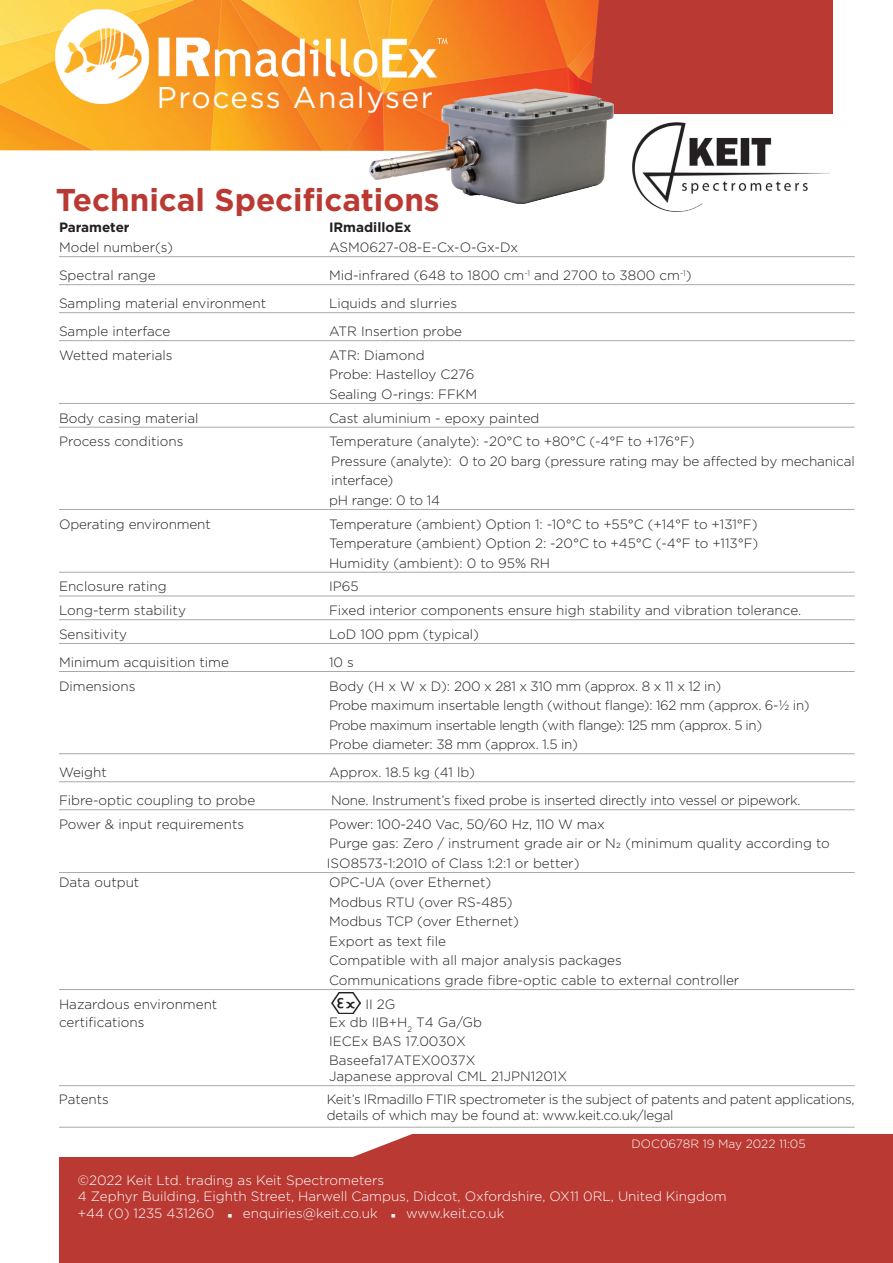
<style>
.page{position:relative;width:893px;height:1263px;background:#fff}
.page>*{position:absolute;margin:0;border:0;box-sizing:border-box;transform-origin:0 0}
.t1{font:700 31.5px "Gotham";color:#ba3a33}
.t2{font:30px "Gotham";letter-spacing:.05em;color:#fff}
.t3{font:300 13.5px/19.5px "Gotham";color:#231f20}
.t4{font:300 13.5px/19.5px "Gotham";letter-spacing:-.02em;color:#231f20}
.t5{font:300 13.5px/16.5px "Gotham";color:#fff}
.t6{font:700 13.5px "Gotham";color:#231f20}
.t7{font:300 12px "Gotham";color:#fff}
</style>
<div class="page">
<div style="left:59px;top:1157px;width:834px;height:106px;background:#ba3a33"></div>
<div style="left:588px;top:0;width:244px;height:114px;background:#ba3a33"></div>
<hr style="left:59px;top:256px;width:796px;height:1px;background:#a8a9ad">
<hr style="left:59px;top:284px;width:796px;height:1px;background:#a8a9ad">
<hr style="left:59px;top:312px;width:796px;height:1px;background:#a8a9ad">
<hr style="left:59px;top:340px;width:796px;height:1px;background:#a8a9ad">
<hr style="left:59px;top:403px;width:796px;height:1px;background:#a8a9ad">
<hr style="left:59px;top:427px;width:796px;height:1px;background:#a8a9ad">
<hr style="left:59px;top:509px;width:796px;height:1px;background:#a8a9ad">
<hr style="left:59px;top:572px;width:796px;height:1px;background:#a8a9ad">
<hr style="left:59px;top:596px;width:796px;height:1px;background:#a8a9ad">
<hr style="left:59px;top:619px;width:796px;height:1px;background:#a8a9ad">
<hr style="left:59px;top:643px;width:796px;height:1px;background:#a8a9ad">
<hr style="left:59px;top:671px;width:796px;height:1px;background:#a8a9ad">
<hr style="left:59px;top:753px;width:796px;height:1px;background:#a8a9ad">
<hr style="left:59px;top:781px;width:796px;height:1px;background:#a8a9ad">
<hr style="left:59px;top:809px;width:796px;height:1px;background:#a8a9ad">
<hr style="left:59px;top:872px;width:796px;height:1px;background:#a8a9ad">
<hr style="left:59px;top:989px;width:796px;height:1px;background:#a8a9ad">
<hr style="left:59px;top:1085px;width:796px;height:1px;background:#a8a9ad">
<hr style="left:59px;top:1127px;width:796px;height:1px;background:#a8a9ad">
<img style="left:0;top:0;width:599px;height:151px">
<div style="left:353px;top:1134px;width:540px;height:23px;background:#ba3a33"></div>
<img style="left:56px;top:10px;width:405px;height:94px">
<img style="left:369px;top:88px;width:244px;height:115px">
<img style="left:332px;top:993px;width:29px;height:21px">
<img style="left:633px;top:123px;width:197px;height:89px">
<h2 class="t2" style="left:157px;top:78px;width:277px">Process Analyser</h2>
<h1 class="t1" style="left:56px;top:178px;width:385px">Technical Specifications</h1>
<p class="t6" style="left:59px;top:219px;width:72px">Parameter</p>
<p class="t6" style="left:329px;top:219px;width:84px">IRmadilloEx</p>
<p class="t3" style="left:59px;top:237px;width:115px">Model number(s)</p>
<p class="t3" style="left:329px;top:237px;width:191px">ASM0627-08-E-Cx-O-Gx-Dx</p>
<p class="t3" style="left:59px;top:265px;width:98px">Spectral range</p>
<p class="t3" style="left:329px;top:265px;width:364px">Mid-infrared (648 to 1800 cm<sup>-1</sup> and 2700 to 3800 cm<sup>-1</sup>)</p>
<p class="t3" style="left:59px;top:293px;width:209px">Sampling material environment</p>
<p class="t3" style="left:329px;top:293px;width:130px">Liquids and slurries</p>
<p class="t3" style="left:59px;top:321px;width:113px">Sample interface</p>
<p class="t3" style="left:329px;top:321px;width:135px">ATR Insertion probe</p>
<p class="t3" style="left:59px;top:345px;width:115px">Wetted materials</p>
<p class="t3" style="left:329px;top:345px;width:150px">ATR: Diamond<br>Probe: Hastelloy C276<br>Sealing O-rings: FFKM</p>
<p class="t3" style="left:59px;top:408px;width:141px">Body casing material</p>
<p class="t3" style="left:329px;top:408px;width:212px">Cast aluminium - epoxy painted</p>
<p class="t3" style="left:59px;top:431px;width:126px">Process conditions</p>
<p class="t3" style="left:329px;top:431px;width:527px">Temperature (analyte): -20°C to +80°C (-4°F to +176°F)<br>Pressure (analyte): 0 to 20 barg (pressure rating may be affected by mechanical interface)<br>pH range: 0 to 14</p>
<p class="t3" style="left:59px;top:514px;width:153px">Operating environment</p>
<p class="t3" style="left:329px;top:514px;width:431px;text-align:justify">Temperature (ambient) Option 1: -10°C to +55°C (+14°F to +131°F)<br>Temperature (ambient) Option 2: -20°C to +45°C (-4°F to +113°F)<br>Humidity (ambient): 0 to 95% RH</p>
<p class="t3" style="left:59px;top:576px;width:109px">Enclosure rating</p>
<p class="t3" style="left:329px;top:576px;width:31px">IP65</p>
<p class="t3" style="left:59px;top:600px;width:128px">Long-term stability</p>
<p class="t3" style="left:329px;top:600px;width:474px">Fixed interior components ensure high stability and vibration tolerance.</p>
<p class="t3" style="left:59px;top:624px;width:70px">Sensitivity</p>
<p class="t3" style="left:329px;top:624px;width:151px">LoD 100 ppm (typical)</p>
<p class="t3" style="left:59px;top:652px;width:171px">Minimum acquisition time</p>
<p class="t3" style="left:329px;top:652px;width:26px">10 s</p>
<p class="t3" style="left:59px;top:676px;width:78px">Dimensions</p>
<p class="t4" style="left:329px;top:676px;width:482px">Body (H x W x D): 200 x 281 x 310 mm (approx. 8 x 11 x 12 in)<br>Probe maximum insertable length (without flange): 162 mm (approx. 6-½ in)<br>Probe maximum insertable length (with flange): 125 mm (approx. 5 in)<br>Probe diameter: 38 mm (approx. 1.5 in)</p>
<p class="t3" style="left:59px;top:762px;width:49px">Weight</p>
<p class="t3" style="left:329px;top:762px;width:147px">Approx. 18.5 kg (41 lb)</p>
<p class="t3" style="left:59px;top:790px;width:198px">Fibre-optic coupling to probe</p>
<p class="t4" style="left:331px;top:790px;width:471px">None. Instrument’s fixed probe is inserted directly into vessel or pipework.</p>
<p class="t3" style="left:59px;top:814px;width:187px">Power &amp; input requirements</p>
<p class="t3" style="left:327px;top:814px;width:504px">Power: 100-240 Vac, 50/60 Hz, 110 W max<br>Purge gas: Zero / instrument grade air or N2 (minimum quality according to<br>ISO8573-1:2010 of Class 1:2:1 or better)</p>
<p class="t3" style="left:59px;top:872px;width:82px">Data output</p>
<p class="t3" style="left:329px;top:872px;width:412px">OPC-UA (over Ethernet)<br>Modbus RTU (over RS-485)<br>Modbus TCP (over Ethernet)<br>Export as text file<br>Compatible with all major analysis packages<br>Communications grade fibre-optic cable to external controller</p>
<p class="t3" style="left:59px;top:994px;width:160px">Hazardous environment</p>
<p class="t3" style="left:365px;top:994px;width:31px">II 2G</p>
<p class="t3" style="left:59px;top:1012px;width:87px">certifications</p>
<p class="t3" style="left:329px;top:1013px;width:155px;line-height:18.6px">Ex db IIB+H<sub>2</sub> T4 Ga/Gb<br>IECEx BAS 17.0030X<br>Baseefa17ATEX0037X</p>
<p class="t3" style="left:329px;top:1066px;width:240px">Japanese approval CML 21JPN1201X</p>
<p class="t3" style="left:59px;top:1089px;width:52px">Patents</p>
<p class="t4" style="left:327px;top:1090px;width:529px;line-height:16.5px">Keit’s IRmadillo FTIR spectrometer is the subject of patents and patent applications, details of which may be found at: www.keit.co.uk/legal</p>
<p class="t7" style="left:632px;top:1136px;width:176px">DOC0678R 19 May 2022 11:05</p>
<p class="t5" style="left:78px;top:1171px;width:650px">©2022 Keit Ltd. trading as Keit Spectrometers<br>4 Zephyr Building, Eighth Street, Harwell Campus, Didcot, Oxfordshire, OX11 0RL, United Kingdom +44 (0) 1235 431260</p>
<p class="t5" style="left:228px;top:1204px;width:151px">■ enquiries@keit.co.uk</p>
<p class="t5" style="left:391px;top:1204px;width:115px">■ www.keit.co.uk</p>
</div>
